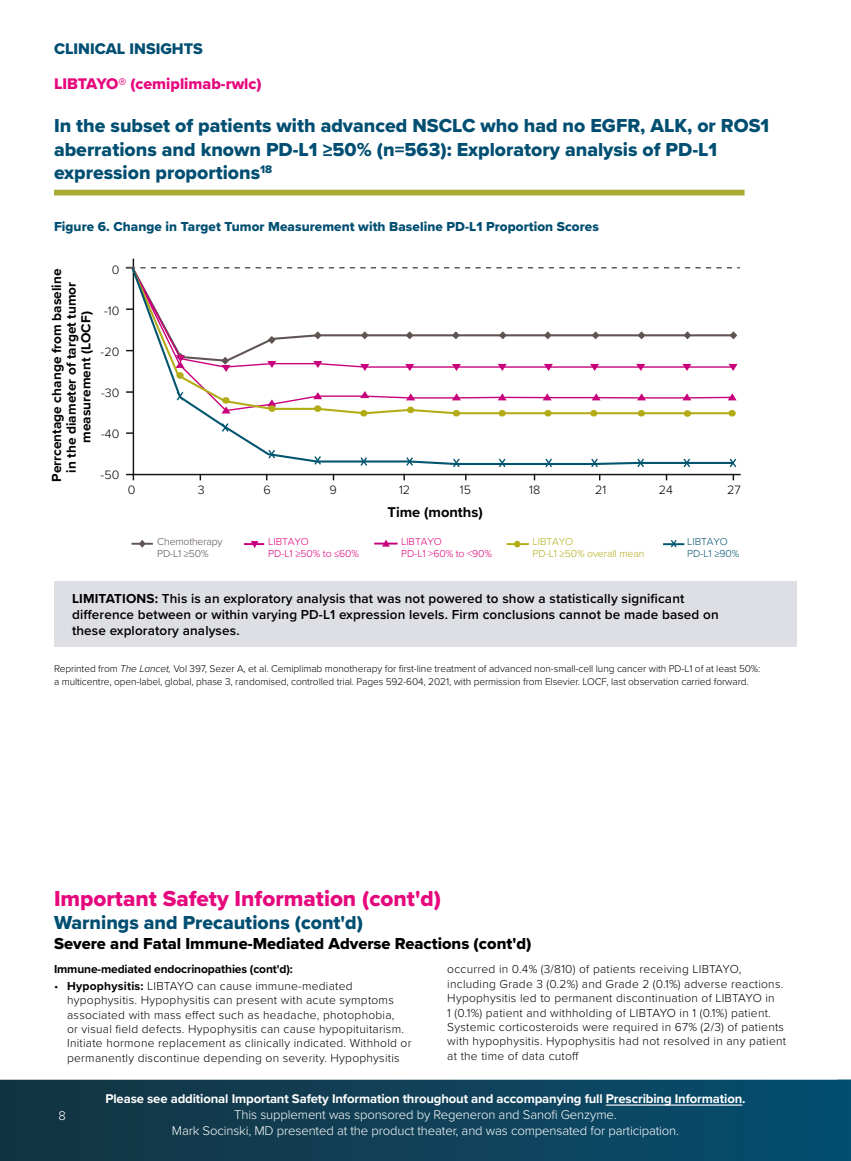
<style>
.page{position:relative;width:851px;height:1161px;background:#fff}
.page>*{position:absolute;margin:0;border:0;box-sizing:border-box;transform-origin:0 0}
.t1{font:22.5px "Proxima Nova Extrabld";color:#e7077d}
.Header_1{font:19.5px/23.4px "Proxima Nova Extrabld";color:#004e71}
.ISI_header{font:19.5px "Proxima Nova Extrabld";color:#004e71}
.ISI_subhead{font:16.5px "Proxima Nova Extrabld";color:#000}
.Body_Text{font:16.05px "Proxima Nova Extrabld";color:#e7077d}
.t2{font:16.05px "Proxima Nova Extrabld";color:#004e71}
.t3{font:700 14.7px "Proxima Nova";color:#000}
.t4{font:700 13.65px/14.7px "Proxima Nova";color:#000;text-align:center}
.Body_Text-2{font:600 13.5px/16.2px "Proxima Nova";letter-spacing:.01em;color:#000}
.Body_Text-3{font:13.5px "Proxima Nova Extrabld";letter-spacing:.005em;color:#004e71}
.t5{font:300 13.05px/15.8px "Proxima Nova";letter-spacing:-.01em;color:#fff;text-align:center}
.t6{font:700 13.05px "Proxima Nova";letter-spacing:-.01em;color:#fff}
.t7{font:300 12.6px "Proxima Nova";color:#000}
.t8{font:300 12px/14.4px "Proxima Nova";letter-spacing:.02em;color:#000}
.t9{font:700 12px "Proxima Nova";letter-spacing:-.01em;color:#000}
.t10{font:300 10.5px/11.6px "Proxima Nova";letter-spacing:-.01em;color:#de007a}
.t11{font:300 10.5px/11.6px "Proxima Nova";letter-spacing:-.01em;color:#b3ac17}
.t12{font:300 10.5px/11.6px "Proxima Nova";letter-spacing:-.015em;color:#5c514e}
.t13{font:300 10.5px/11.6px "Proxima Nova";letter-spacing:-.01em;color:#00546e}
.Body_Text-4{font:300 10.2px/13.5px "Proxima Nova";letter-spacing:-.01em;color:#000}
.s1{font-weight:700}
.s2{font-style:italic}
</style>
<div class="page">
<svg style="left:0;top:1080px;width:850px;height:81px;background:#0e4057"></svg>
<hr style="left:606px;top:1105px;width:136px;height:1px;background:#fff">
<div style="left:54px;top:582px;width:742px;height:65px;background:#dddfe5"></div>
<div style="left:54px;top:190px;width:690px;height:5px;background:#a9ab36"></div>
<hr style="left:132px;top:543px;width:20px;height:2px;background:#605453">
<svg style="left:139px;top:540px;width:7px;height:8px"></svg>
<svg style="left:664px;top:540px;width:19px;height:8px"></svg>
<svg style="left:132px;top:335px;width:609px;height:141px"></svg>
<svg style="left:127px;top:474px;width:7px;height:6px"></svg>
<svg style="left:734px;top:332px;width:3px;height:7px"></svg>
<svg style="left:734px;top:364px;width:3px;height:7px"></svg>
<svg style="left:734px;top:393px;width:2px;height:7px"></svg>
<div style="left:728px;top:410px;width:7px;height:7px;background:#b3ac17;border-radius:50%"></div>
<svg style="left:728px;top:457px;width:9px;height:12px"></svg>
<svg style="left:682px;top:466px;width:9px;height:3px"></svg>
<svg style="left:544px;top:466px;width:9px;height:3px"></svg>
<svg style="left:589px;top:466px;width:10px;height:3px"></svg>
<svg style="left:636px;top:466px;width:9px;height:3px"></svg>
<svg style="left:497px;top:466px;width:10px;height:3px"></svg>
<svg style="left:451px;top:466px;width:10px;height:3px"></svg>
<svg style="left:130px;top:265px;width:604px;height:201px"></svg>
<svg style="left:132px;top:267px;width:602px;height:2px"></svg>
<svg style="left:245px;top:541px;width:18px;height:7px"></svg>
<hr style="left:375px;top:543px;width:21px;height:2px;background:#c9007b">
<svg style="left:382px;top:540px;width:8px;height:7px"></svg>
<hr style="left:507px;top:543px;width:21px;height:2px;background:#b3ac17">
<svg style="left:514px;top:541px;width:6px;height:6px"></svg>
<h3 class="t2" style="left:54px;top:36px;width:150px">CLINICAL INSIGHTS</h3>
<p class="Body_Text" style="left:54px;top:72px;width:209px">LIBTAYO® (cemiplimab-rwlc)</p>
<p class="Header_1" style="left:54px;top:114px;width:716px">In the subset of patients with advanced NSCLC who had no EGFR, ALK, or ROS1 aberrations and known PD-L1 ≥50% (n=563): Exploratory analysis of PD-L1 expression proportions<sup>18</sup></p>
<p class="Body_Text-3" style="left:54px;top:217px;width:546px">Figure 6. Change in Target Tumor Measurement with Baseline PD-L1 Proportion Scores</p>
<p class="t7" style="left:112px;top:260px;width:9px">0</p>
<p class="t7" style="left:104px;top:301px;width:17px">-10</p>
<p class="t7" style="left:101px;top:342px;width:20px">-20</p>
<p class="t7" style="left:101px;top:383px;width:20px">-30</p>
<p class="t7" style="left:101px;top:424px;width:20px">-40</p>
<p class="t7" style="left:101px;top:465px;width:20px">-50</p>
<p class="t4" style="left:49px;top:482px;width:214px;rotate:-90deg">Perrcentage change from baseline in the diameter of target tumor measurement (LOCF)</p>
<p class="t7" style="left:128px;top:481px;width:9px">0</p>
<p class="t7" style="left:198px;top:481px;width:8px">3</p>
<p class="t7" style="left:263px;top:481px;width:9px">6</p>
<p class="t7" style="left:329px;top:481px;width:9px">9</p>
<p class="t7" style="left:399px;top:481px;width:13px">12</p>
<p class="t7" style="left:460px;top:481px;width:13px">15</p>
<p class="t7" style="left:529px;top:481px;width:13px">18</p>
<p class="t7" style="left:595px;top:481px;width:13px">21</p>
<p class="t7" style="left:658px;top:481px;width:16px">24</p>
<p class="t7" style="left:727px;top:481px;width:15px">27</p>
<p class="t3" style="left:387px;top:501px;width:97px">Time (months)</p>
<p class="t10" style="left:268px;top:535px;width:92px">LIBTAYO<br>PD-L1 ≥50% to ≤60%</p>
<p class="t10" style="left:401px;top:535px;width:92px">LIBTAYO<br>PD-L1 &gt;60% to &lt;90%</p>
<p class="t11" style="left:532px;top:535px;width:113px">LIBTAYO<br>PD-L1 ≥50% overall mean</p>
<p class="Body_Text-2" style="left:72px;top:590px;width:648px"><span class="s1">LIMITATIONS:</span> This is an exploratory analysis that was not powered to show a statistically significant difference between or within varying PD-L1 expression levels. Firm conclusions cannot be made based on these exploratory analyses.</p>
<p class="Body_Text-4" style="left:54px;top:661px;width:707px">Reprinted from <span class="s2">The Lancet,</span> Vol 397, Sezer A, et al. Cemiplimab monotherapy for first-line treatment of advanced non-small-cell lung cancer with PD-L1 of at least 50%: a multicentre, open-label, global, phase 3, randomised, controlled trial. Pages 592-604, 2021, with permission from Elsevier. LOCF, last observation carried forward.</p>
<p class="t12" style="left:157px;top:536px;width:67px">Chemotherapy<br>PD-L1 ≥50%</p>
<p class="t13" style="left:687px;top:535px;width:54px">LIBTAYO<br>PD-L1 ≥90%</p>
<p class="t1" style="left:54px;top:882px;width:388px">Important Safety Information (cont'd)</p>
<p class="ISI_header" style="left:54px;top:908px;width:310px">Warnings and Precautions (cont'd)</p>
<p class="ISI_subhead" style="left:54px;top:931px;width:479px">Severe and Fatal Immune-Mediated Adverse Reactions (cont'd)</p>
<p class="t9" style="left:54px;top:960px;width:240px">Immune-mediated endocrinopathies (cont'd):</p>
<p class="t8" style="left:67px;top:978px;width:346px;text-indent:-13px">• <span class="s1">Hypophysitis:</span> LIBTAYO can cause immune-mediated hypophysitis. Hypophysitis can present with acute symptoms associated with mass effect such as headache, photophobia,<br>or visual field defects. Hypophysitis can cause hypopituitarism.<br>Initiate hormone replacement as clinically indicated. Withhold or permanently discontinue depending on severity. Hypophysitis</p>
<p class="t8" style="left:447px;top:962px;width:340px">occurred in 0.4% (3/810) of patients receiving LIBTAYO, including Grade 3 (0.2%) and Grade 2 (0.1%) adverse reactions.<br>Hypophysitis led to permanent discontinuation of LIBTAYO in<br>1 (0.1%) patient and withholding of LIBTAYO in 1 (0.1%) patient.<br>Systemic corticosteroids were required in 67% (2/3) of patients with hypophysitis. Hypophysitis had not resolved in any patient at the time of data cutoff</p>
<p class="t5" style="left:59px;top:1107px;width:9px">8</p>
<p class="t6" style="left:105px;top:1089px;width:641px">Please see additional Important Safety Information throughout and accompanying full Prescribing Information.</p>
<p class="t5" style="left:172px;top:1106px;width:508px">This supplement was sponsored by Regeneron and Sanofi Genzyme.<br>Mark Socinski, MD presented at the product theater, and was compensated for participation.</p>
</div>
